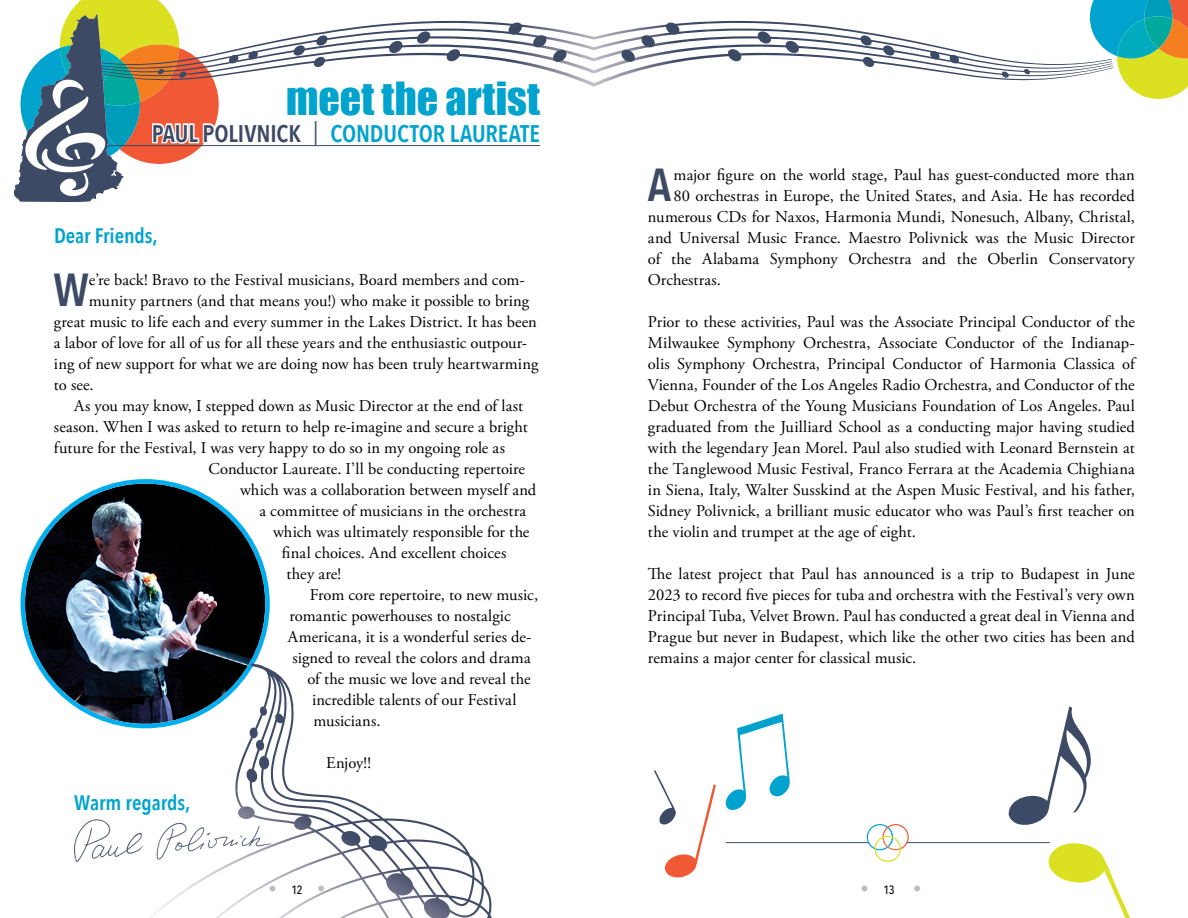
<style>
.page{position:relative;width:1188px;height:918px;background:#fff}
.page>*{position:absolute;margin:0;border:0;box-sizing:border-box;transform-origin:0 0}
.t1{font:600 46.2px "Avenir Next Condensed";color:#3d4a65}
.t2{font:42px "Impact";color:#00a3cd}
.t3{font:600 24px "Avenir Next Condensed";letter-spacing:-.005em;color:#00a3cd}
.t4{font:600 21px "Avenir Next Condensed";letter-spacing:-.005em;color:#00a3cd}
.t5{font:16.5px/21px "Adobe Garamond Pro";letter-spacing:.005em;color:#000;text-align:justify}
.t6{font:500 12px "Avenir Next Condensed";color:#000}
.s1{color:#fff}
.s2{color:#3d4a65}
.s3{font-weight:400;color:#3d4a65}
</style>
<div class="page">
<img style="left:25px;top:484px;width:240px;height:240px;border-radius:120px">
<img style="left:74px;top:819px;width:69px;height:44px">
<img style="left:149px;top:663px;width:343px;height:255px">
<svg style="left:725px;top:714px;width:65px;height:96px"></svg>
<svg style="left:1008px;top:707px;width:83px;height:118px"></svg>
<svg style="left:1048px;top:843px;width:82px;height:75px"></svg>
<svg style="left:654px;top:770px;width:62px;height:108px"></svg>
<hr style="left:726px;top:842px;width:324px;height:1px;background:#3d4a65">
<svg style="left:867px;top:824px;width:42px;height:38px"></svg>
<img style="left:219px;top:20px;width:871px;height:67px">
<svg style="left:508px;top:22px;width:15px;height:13px"></svg>
<svg style="left:416px;top:31px;width:15px;height:13px"></svg>
<svg style="left:388px;top:40px;width:15px;height:14px"></svg>
<svg style="left:446px;top:49px;width:15px;height:13px"></svg>
<svg style="left:532px;top:35px;width:35px;height:27px"></svg>
<svg style="left:316px;top:35px;width:12px;height:11px"></svg>
<svg style="left:293px;top:45px;width:13px;height:11px"></svg>
<svg style="left:248px;top:51px;width:11px;height:9px"></svg>
<svg style="left:228px;top:54px;width:11px;height:10px"></svg>
<svg style="left:313px;top:56px;width:13px;height:12px"></svg>
<svg style="left:1090px;top:0;width:98px;height:99px"></svg>
<svg style="left:665px;top:22px;width:15px;height:13px"></svg>
<svg style="left:757px;top:31px;width:15px;height:13px"></svg>
<svg style="left:785px;top:40px;width:15px;height:14px"></svg>
<svg style="left:727px;top:49px;width:15px;height:13px"></svg>
<svg style="left:621px;top:35px;width:35px;height:27px"></svg>
<svg style="left:860px;top:35px;width:12px;height:11px"></svg>
<svg style="left:882px;top:45px;width:13px;height:11px"></svg>
<svg style="left:929px;top:51px;width:11px;height:9px"></svg>
<svg style="left:949px;top:54px;width:11px;height:10px"></svg>
<svg style="left:1001px;top:71px;width:8px;height:7px"></svg>
<svg style="left:1024px;top:69px;width:6px;height:6px"></svg>
<svg style="left:862px;top:56px;width:13px;height:12px"></svg>
<hr style="left:54px;top:145px;width:486px;height:1px;background:#3d4a65">
<svg style="left:14px;top:0;width:205px;height:202px"></svg>
<svg style="left:270px;top:886px;width:5px;height:5px"></svg>
<svg style="left:319px;top:886px;width:5px;height:5px"></svg>
<h2 class="t2" style="left:286px;top:66px;width:255px">meet the artist</h2>
<h3 class="t3" style="left:152px;top:113px;width:390px"><span class="s1">PAUL P</span><span class="s2">OLIVNICK</span> <span class="s3">|</span> CONDUCTOR LAUREATE</h3>
<p class="t4" style="left:54px;top:218px;width:105px">Dear Friends,</p>
<h1 class="t1" style="left:53px;top:250px;width:37px">W</h1>
<p class="t5" style="left:89px;top:270px;width:437px">e’re back! Bravo to the Festival musicians, Board members and com-</p>
<p class="t5" style="left:89px;top:291px;width:442px">munity partners (and that means you!) who make it possible to bring</p>
<p class="t5" style="left:54px;top:312px;width:484px">great music to life each and every summer in the Lakes District. It has been</p>
<p class="t5" style="left:54px;top:333px;width:474px">a labor of love for all of us for all these years and the enthusiastic outpour-</p>
<p class="t5" style="left:54px;top:354px;width:486px">ing of new support for what we are doing now has been truly heartwarming</p>
<p class="t5" style="left:54px;top:375px;width:41px">to see.</p>
<p class="t5" style="left:74px;top:396px;width:450px">As you may know, I stepped down as Music Director at the end of last</p>
<p class="t5" style="left:54px;top:417px;width:475px">season. When I was asked to return to help re-imagine and secure a bright</p>
<p class="t5" style="left:54px;top:438px;width:453px">future for the Festival, I was very happy to do so in my ongoing role as</p>
<p class="t5" style="left:209px;top:459px;width:318px">Conductor Laureate. I’ll be conducting repertoire</p>
<p class="t5" style="left:240px;top:480px;width:298px">which was a collaboration between myself and</p>
<p class="t5" style="left:260px;top:501px;width:268px">a committee of musicians in the orchestra</p>
<p class="t5" style="left:273px;top:522px;width:258px">which was ultimately responsible for the</p>
<p class="t5" style="left:282px;top:543px;width:226px">final choices. And excellent choices</p>
<p class="t5" style="left:286px;top:564px;width:56px">they are!</p>
<p class="t5" style="left:310px;top:585px;width:230px">From core repertoire, to new music,</p>
<p class="t5" style="left:290px;top:606px;width:223px">romantic powerhouses to nostalgic</p>
<p class="t5" style="left:288px;top:627px;width:245px">Americana, it is a wonderful series de-</p>
<p class="t5" style="left:293px;top:648px;width:240px">signed to reveal the colors and drama</p>
<p class="t5" style="left:308px;top:669px;width:225px">of the music we love and reveal the</p>
<p class="t5" style="left:312px;top:690px;width:206px">incredible talents of our Festival</p>
<p class="t5" style="left:314px;top:711px;width:69px">musicians.</p>
<p class="t5" style="left:326px;top:753px;width:46px">Enjoy!!</p>
<p class="t4" style="left:74px;top:785px;width:118px">Warm regards,</p>
<p class="t6" style="left:291px;top:883px;width:13px">12</p>
<h1 class="t1" style="left:648px;top:145px;width:25px">A</h1>
<p class="t5" style="left:674px;top:165px;width:463px">major figure on the world stage, Paul has guest-conducted more than</p>
<p class="t5" style="left:674px;top:186px;width:463px">80 orchestras in Europe, the United States, and Asia. He has recorded</p>
<p class="t5" style="left:648px;top:207px;width:488px">numerous CDs for Naxos, Harmonia Mundi, Nonesuch, Albany, Christal,</p>
<p class="t5" style="left:648px;top:228px;width:488px">and Universal Music France. Maestro Polivnick was the Music Director</p>
<p class="t5" style="left:648px;top:249px;width:488px">of the Alabama Symphony Orchestra and the Oberlin Conservatory</p>
<p class="t5" style="left:648px;top:270px;width:75px">Orchestras.</p>
<p class="t5" style="left:648px;top:312px;width:488px">Prior to these activities, Paul was the Associate Principal Conductor of the Milwaukee Symphony Orchestra, Associate Conductor of the Indianap&shy;olis Symphony Orchestra, Principal Conductor of Harmonia Classica of Vienna, Founder of the Los Angeles Radio Orchestra, and Conductor of the Debut Orchestra of the Young Musicians Foundation of Los Angeles. Paul graduated from the Juilliard School as a conducting major having studied with the legendary Jean Morel. Paul also studied with Leonard Bernstein at the Tanglewood Music Festival, Franco Ferrara at the Academia Chighiana in Siena, Italy, Walter Susskind at the Aspen Music Festival, and his father, Sidney Polivnick, a brilliant music educator who was Paul’s first teacher on the violin and trumpet at the age of eight.</p>
<p class="t5" style="left:648px;top:564px;width:488px">The latest project that Paul has announced is a trip to Budapest in June 2023 to record five pieces for tuba and orchestra with the Festival’s very own Principal Tuba, Velvet Brown. Paul has conducted a great deal in Vienna and Prague but never in Budapest, which like the other two cities has been and remains a major center for classical music.</p>
<p class="t6" style="left:884px;top:883px;width:13px">13</p>
</div>
